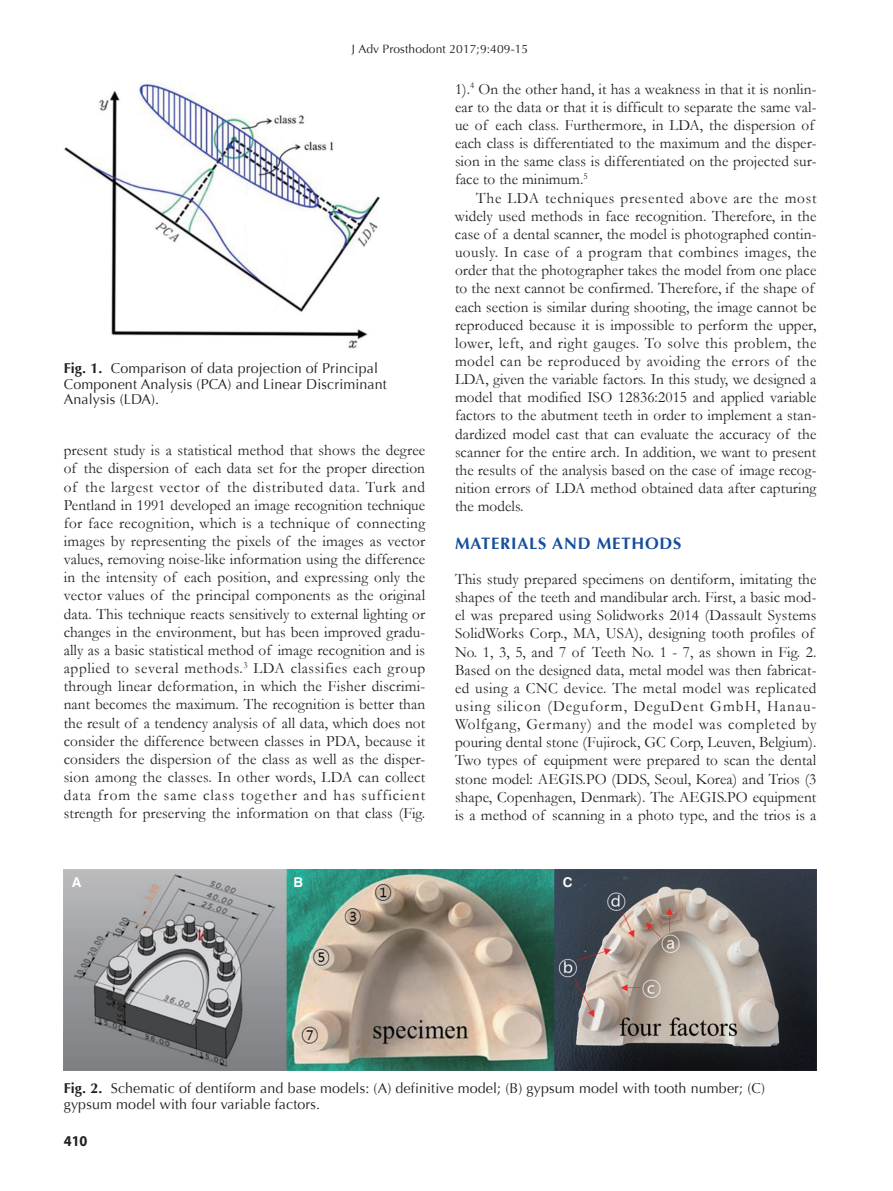
<style>
.page{position:relative;width:893px;height:1191px;background:#fff}
.page>*{position:absolute;margin:0;border:0;box-sizing:border-box;transform-origin:0 0}
.t1{font:700 16.5px "Optima";color:#154e9b}
.t2{font:15.75px/18.1px "Garamond";letter-spacing:.005em;color:#231f20}
.t3{font:700 15px "Myriad Pro";color:#231f20;scale:.95 1}
.t4{font:14.25px/15.8px "Optima";letter-spacing:.01em;color:#231f20}
.t5{font:700 13.5px "Helvetica";color:#fff}
.t6{font:12px "Optima";letter-spacing:.01em;color:#231f20}
.s1{font-weight:700}
</style>
<div class="page">
<img style="left:64px;top:82px;width:316px;height:267px">
<img style="left:64px;top:870px;width:752px;height:200px">
<p class="t6" style="left:352px;top:42px;width:178px">J Adv Prosthodont 2017;9:409-15</p>
<p class="t4" style="left:64px;top:360px;width:325px"><span class="s1">FIG. 1.</span> Comparison of data projection of Principal<br>Component Analysis (PCA) and Linear Discriminant<br>Analysis (LDA).</p>
<p class="t2" style="left:64px;top:441px;width:363px;text-align:justify">present study is a statistical method that shows the degree of the dispersion of each data set for the proper direction of the largest vector of the distributed data. Turk and Pentland in 1991 developed an image recognition technique for face recognition, which is a technique of connecting images by representing the pixels of the images as vector values, removing noise-like information using the difference in the intensity of each position, and expressing only the vector values of the principal components as the original data. This technique reacts sensitively to external lighting or changes in the environment, but has been improved gradu&shy;ally as a basic statistical method of image recognition and is applied to several methods.<sup>3</sup> LDA classifies each group through linear deformation, in which the Fisher discrimi&shy;nant becomes the maximum. The recognition is better than the result of a tendency analysis of all data, which does not consider the difference between classes in PDA, because it considers the dispersion of the class as well as the disper&shy;sion among the classes. In other words, LDA can collect data from the same class together and has sufficient strength for preserving the information on that class (Fig.</p>
<p class="t2" style="left:455px;top:79px;width:363px">1).<sup>4</sup> On the other hand, it has a weakness in that it is nonlin&shy;ear to the data or that it is difficult to separate the same val&shy;ue of each class. Furthermore, in LDA, the dispersion of each class is differentiated to the maximum and the disper&shy;sion in the same class is differentiated on the projected sur&shy;face to the minimum.<sup>5</sup></p>
<p class="t2" style="left:455px;top:188px;width:363px;text-indent:21px">The LDA techniques presented above are the most widely used methods in face recognition. Therefore, in the case of a dental scanner, the model is photographed contin&shy;uously. In case of a program that combines images, the order that the photographer takes the model from one place to the next cannot be confirmed. Therefore, if the shape of each section is similar during shooting, the image cannot be reproduced because it is impossible to perform the upper, lower, left, and right gauges. To solve this problem, the model can be reproduced by avoiding the errors of the LDA, given the variable factors. In this study, we designed a model that modified ISO 12836:2015 and applied variable factors to the abutment teeth in order to implement a stan&shy;dardized model cast that can evaluate the accuracy of the scanner for the entire arch. In addition, we want to present the results of the analysis based on the case of image recog&shy;nition errors of LDA method obtained data after capturing the models.</p>
<p class="t1" style="left:455px;top:533px;width:26px">MATERIALS</p>
<p class="t1" style="left:552px;top:533px;width:14px">AND</p>
<p class="t1" style="left:597px;top:533px;width:13px">METHODS</p>
<p class="t2" style="left:455px;top:569px;width:363px">This study prepared specimens on dentiform, imitating the shapes of the teeth and mandibular arch. First, a basic mod&shy;el was prepared using Solidworks 2014 (Dassault Systems SolidWorks Corp., MA, USA), designing tooth profiles of No. 1, 3, 5, and 7 of Teeth No. 1 - 7, as shown in Fig. 2.<br>Based on the designed data, metal model was then fabricat&shy;ed using a CNC device. The metal model was replicated using silicon (Deguform, DeguDent GmbH, Hanau-Wolfgang, Germany) and the model was completed by pouring dental stone (Fujirock, GC Corp, Leuven, Belgium).<br>Two types of equipment were prepared to scan the dental stone model: AEGIS.PO (DDS, Seoul, Korea) and Trios (3 shape, Copenhagen, Denmark). The AEGIS.PO equipment is a method of scanning in a photo type, and the trios is a</p>
<p class="t5" style="left:72px;top:874px;width:11px">A</p>
<p class="t5" style="left:294px;top:874px;width:11px">B</p>
<p class="t5" style="left:563px;top:874px;width:11px">C</p>
<p class="t4" style="left:64px;top:1081px;width:703px"><span class="s1">FIG. 2.</span> Schematic of dentiform and base models: (A) definitive model; (B) gypsum model with tooth number; (C) gypsum model with four variable factors.</p>
<p class="t3" style="left:64px;top:1131px;width:26px">410</p>
</div>
